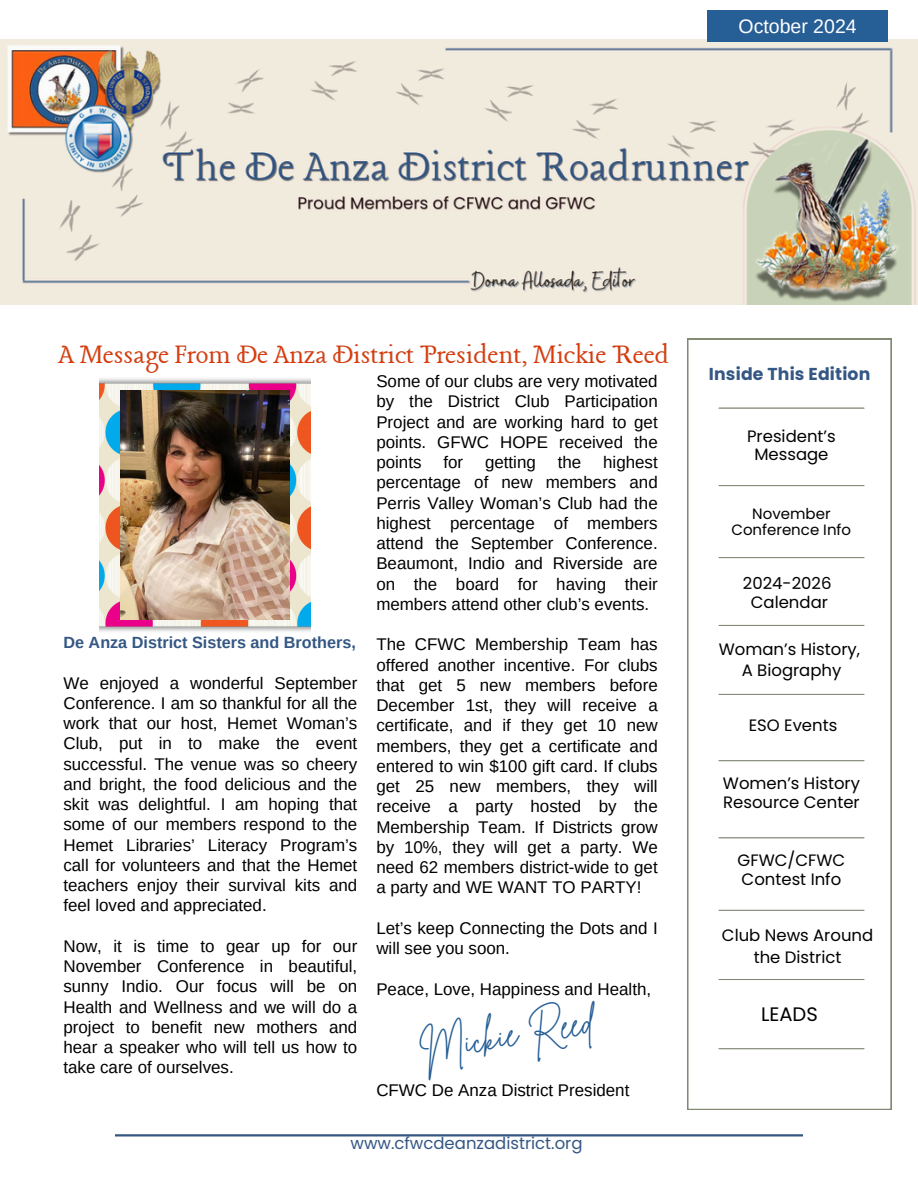
<style>
.page{position:relative;width:918px;height:1188px;background:#fff}
.page>*{position:absolute;margin:0;border:0;box-sizing:border-box;transform-origin:0 0}
.t1{font:35.85px "Brittany Signature";color:#265e96}
.t2{font:30px "Lancelot";color:#dc3704}
.t3{font:19.5px "Arimo";color:#fff}
.t4{font:19.5px "Poppins";color:#000}
.t5{font:700 17.25px "Poppins";letter-spacing:.01em;color:#345784}
.t6{font:16.95px/20.2px "Arimo";color:#000;text-align:justify}
.t7{font:16.5px/18px "Poppins";color:#000;text-align:center}
.t8{font:16.5px "Poppins";color:#345784}
.t9{font:700 16.2px "Arimo";color:#345784}
.t10{font:15px/15.8px "Poppins";color:#000;text-align:center}
</style>
<div class="page">
<hr style="left:115px;top:1134px;width:688px;height:2px;background:#345784">
<img style="left:0;top:39px;width:918px;height:266px">
<svg style="left:687px;top:339px;width:204px;height:770px"></svg>
<hr style="left:719px;top:407px;width:145px;height:2px;background:#818974">
<hr style="left:719px;top:485px;width:145px;height:1px;background:#818974">
<hr style="left:719px;top:557px;width:145px;height:1px;background:#818974">
<hr style="left:719px;top:625px;width:145px;height:1px;background:#818974">
<hr style="left:719px;top:694px;width:145px;height:1px;background:#818974">
<hr style="left:719px;top:760px;width:145px;height:1px;background:#818974">
<hr style="left:719px;top:837px;width:145px;height:1px;background:#818974">
<hr style="left:719px;top:910px;width:145px;height:1px;background:#818974">
<hr style="left:719px;top:979px;width:145px;height:1px;background:#818974">
<hr style="left:719px;top:1048px;width:145px;height:1px;background:#818974">
<div style="left:707px;top:10px;width:181px;height:31px;background:#265e96"></div>
<img style="left:99px;top:378px;width:212px;height:254px">
<img style="left:120px;top:391px;width:170px;height:228px">
<p class="t3" style="left:739px;top:15px;width:120px">October 2024</p>
<p class="t2" style="left:58px;top:339px;width:612px">A Message From De Anza District President, Mickie Reed</p>
<h4 class="t9" style="left:63px;top:634px;width:294px">De Anza District Sisters and Brothers,</h4>
<p class="t6" style="left:63px;top:673px;width:295px">We enjoyed a wonderful September Conference. I am so thankful for all the work that our host, Hemet Woman’s Club, put in to make the event successful. The venue was so cheery and bright, the food delicious and the skit was delightful. I am hoping that some of our members respond to the Hemet Libraries’ Literacy Program’s call for volunteers and that the Hemet teachers enjoy their survival kits and feel loved and appreciated.</p>
<h2 class="t6" style="left:63px;top:936px;width:295px">Now, it is time to gear up for our November Conference in beautiful, sunny Indio. Our focus will be on Health and Wellness and we will do a project to benefit new mothers and hear a speaker who will tell us how to take care of ourselves.</h2>
<h5 class="t6" style="left:376px;top:371px;width:283px">Some of our clubs are very motivated by the District Club Participation Project and are working hard to get points. GFWC HOPE received the points</h5>
<h5 class="t6" style="left:376px;top:452px;width:283px;text-indent:227px">highest percentage of new members and Perris Valley Woman’s Club had the highest percentage of members attend the September Conference.<br>Beaumont, Indio and Riverside are on the board for having their members attend other club’s events.</h5>
<p class="t6" style="left:376px;top:634px;width:283px">The CFWC Membership Team has offered another incentive. For clubs that get 5 new members before December 1st, they will receive a certificate, and if they get 10 new members, they get a certificate and entered to win $100 gift card. If clubs get 25 new members, they will receive a party hosted by the Membership Team. If Districts grow by 10%, they will get a party. We need 62 members district-wide to get a party and WE WANT TO PARTY!</p>
<p class="t6" style="left:376px;top:918px;width:283px">Let’s keep Connecting the Dots and I will see you soon.</p>
<p class="t6" style="left:376px;top:979px;width:276px">Peace, Love, Happiness and Health,</p>
<h5 class="t6" style="left:443px;top:452px;width:21px">for</h5>
<h5 class="t6" style="left:485px;top:452px;width:52px">getting</h5>
<h5 class="t6" style="left:558px;top:452px;width:25px">the</h5>
<p class="t1" style="left:416px;top:1025px;width:177px;rotate:-9deg">Mickie Reed</p>
<p class="t6" style="left:376px;top:1080px;width:255px">CFWC De Anza District President</p>
<h3 class="t8" style="left:351px;top:1132px;width:234px">www.cfwcdeanzadistrict.org</h3>
<p class="t5" style="left:709px;top:361px;width:163px">Inside This Edition</p>
<p class="t7" style="left:747px;top:428px;width:90px">President’s<br>Message</p>
<p class="t10" style="left:731px;top:506px;width:121px">November<br>Conference Info</p>
<p class="t7" style="left:743px;top:574px;width:90px">2024-2026</p>
<p class="t7" style="left:751px;top:593px;width:79px">Calendar</p>
<p class="t7" style="left:719px;top:641px;width:143px">Woman’s History,</p>
<p class="t7" style="left:742px;top:661px;width:101px">A Biography</p>
<p class="t7" style="left:749px;top:716px;width:90px">ESO Events</p>
<p class="t7" style="left:723px;top:775px;width:139px">Women’s History</p>
<h1 class="t7" style="left:723px;top:794px;width:138px">Resource Center</h1>
<p class="t7" style="left:738px;top:850px;width:109px;line-height:19.2px;text-align:left">GFWC/CFWC<br>Contest Info</p>
<p class="t7" style="left:722px;top:924px;width:153px;line-height:22.5px">Club News Around the District</p>
<p class="t4" style="left:761px;top:1001px;width:58px">LEADS</p>
</div>
